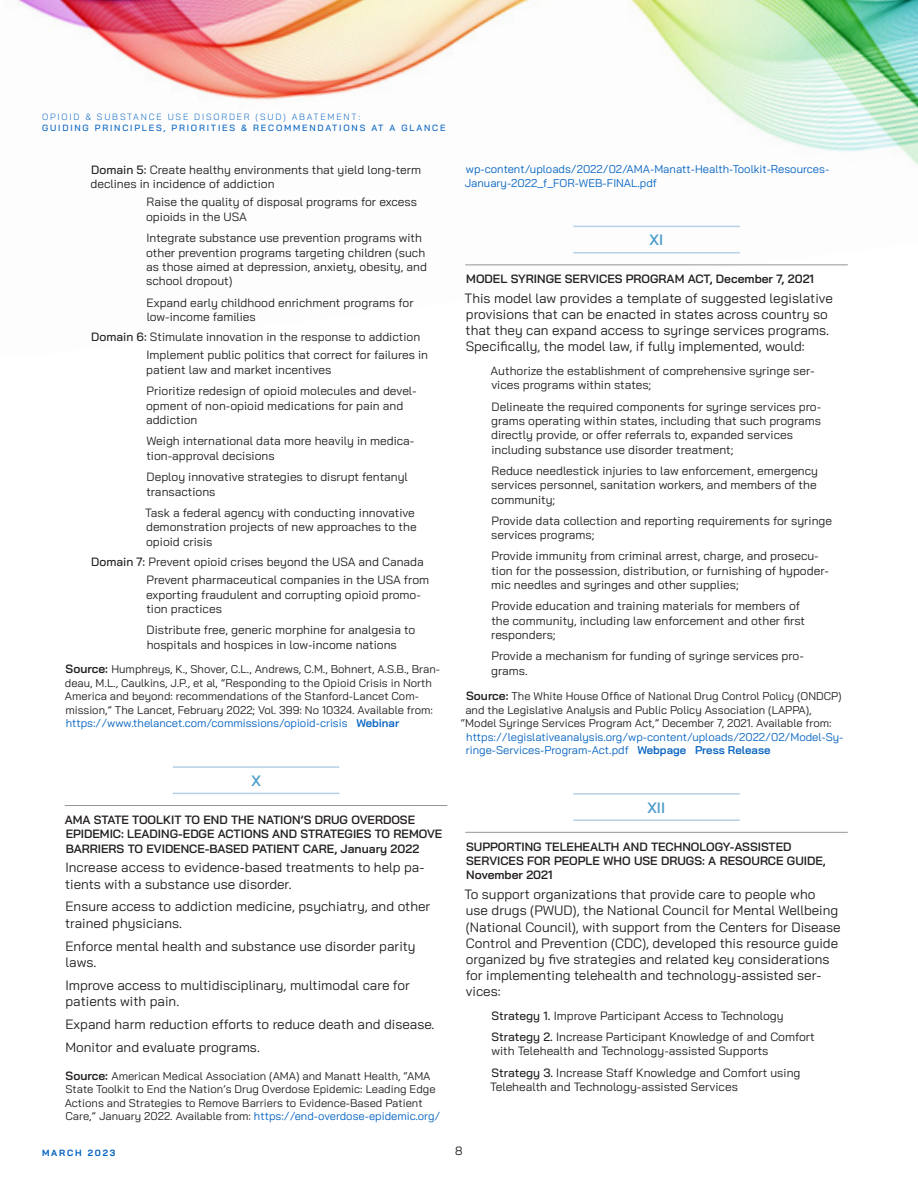
<style>
.page{position:relative;width:918px;height:1188px;background:#fff}
.page>*{position:absolute;margin:0;border:0;box-sizing:border-box;transform-origin:0 0}
.section_hd{font:600 15px "Bai Jamjuree";color:#4d9dcc}
.text{font:13.5px/16.2px "Bai Jamjuree";color:#231f20}
.text_small{font:12px/14.4px "Bai Jamjuree";color:#231f20}
.text_small_bullet_no{font:12px/14.4px "Bai Jamjuree";color:#231f20}
.head{font:600 12px/14.4px "Bai Jamjuree";color:#231f20}
.source{font:11.25px/13.5px "Bai Jamjuree";color:#231f20}
.source-2{font:11.25px/13.5px "Bai Jamjuree";color:#0563c1}
.t1{font:500 9px "Bai Jamjuree";letter-spacing:.2em;color:#0563c1}
.t2{font:300 9px "Bai Jamjuree";letter-spacing:.2em;color:#0563c1}
.t3{font:700 9px "Bai Jamjuree";letter-spacing:.2em;color:#0563c1}
.s1{font-weight:500}
.s2{font-weight:600;font-size:12px}
.s3{color:#0563c1}
.s4{font-weight:600;color:#0563c1}
.s5{font-weight:600}
</style>
<div class="page">
<img style="left:17px;top:0;width:901px;height:265px">
<hr style="left:173px;top:766px;width:166px;height:2px;background:#b7cfe7">
<hr style="left:173px;top:793px;width:166px;height:1px;background:#b7cfe7">
<hr style="left:65px;top:805px;width:382px;height:1px;background:#939598">
<hr style="left:573px;top:226px;width:167px;height:1px;background:#b7cfe7">
<hr style="left:573px;top:252px;width:167px;height:2px;background:#b7cfe7">
<hr style="left:465px;top:265px;width:383px;height:1px;background:#939598">
<hr style="left:573px;top:793px;width:167px;height:2px;background:#b7cfe7">
<hr style="left:573px;top:819px;width:167px;height:2px;background:#b7cfe7">
<hr style="left:465px;top:832px;width:383px;height:1px;background:#939598">
<p class="t2" style="left:42px;top:110px;width:320px">OPIOID &amp; SUBSTANCE USE DISORDER (SUD) ABATEMENT:</p>
<p class="t1" style="left:42px;top:123px;width:405px">GUIDING PRINCIPLES, PRIORITIES &amp; RECOMMENDATIONS AT A GLANCE</p>
<p class="text_small" style="left:91px;top:162px;width:332px"><span class="s1">Domain 5:</span> Create healthy environments that yield long-term declines in incidence of addiction</p>
<p class="text_small_bullet_no" style="left:146px;top:195px;width:272px">Raise the quality of disposal programs for excess opioids in the USA</p>
<p class="text_small_bullet_no" style="left:146px;top:231px;width:282px">Integrate substance use prevention programs with other prevention programs targeting children (such as those aimed at depression, anxiety, obesity, and school dropout)</p>
<p class="text_small_bullet_no" style="left:147px;top:295px;width:268px">Expand early childhood enrichment programs for low-income families</p>
<p class="text_small" style="left:91px;top:330px;width:330px"><span class="s1">Domain 6:</span> Stimulate innovation in the response to addiction</p>
<p class="text_small_bullet_no" style="left:146px;top:348px;width:283px">Implement public politics that correct for failures in patient law and market incentives</p>
<p class="text_small_bullet_no" style="left:146px;top:384px;width:272px">Prioritize redesign of opioid molecules and devel&shy;opment of non-opioid medications for pain and addiction</p>
<p class="text_small_bullet_no" style="left:146px;top:434px;width:270px">Weigh international data more heavily in medica&shy;tion-approval decisions</p>
<p class="text_small_bullet_no" style="left:146px;top:470px;width:263px">Deploy innovative strategies to disrupt fentanyl transactions</p>
<p class="text_small_bullet_no" style="left:145px;top:506px;width:273px">Task a federal agency with conducting innovative demonstration projects of new approaches to the opioid crisis</p>
<p class="text_small" style="left:91px;top:555px;width:334px"><span class="s1">Domain 7:</span> Prevent opioid crises beyond the USA and Canada</p>
<p class="text_small_bullet_no" style="left:146px;top:573px;width:285px">Prevent pharmaceutical companies in the USA from exporting fraudulent and corrupting opioid promo&shy;tion practices</p>
<p class="text_small_bullet_no" style="left:147px;top:623px;width:270px">Distribute free, generic morphine for analgesia to hospitals and hospices in low-income nations</p>
<p class="source" style="left:65px;top:663px;width:377px"><span class="s2">Source:</span> Humphreys, K., Shover, C.L., Andrews, C.M., Bohnert, A.S.B., Bran&shy;deau, M.L., Caulkins, J.P., et al, “Responding to the Opioid Crisis in North America and beyond: recommendations of the Stanford-Lancet Com&shy;mission,” The Lancet, February 2022; Vol. 399: No 10324. Available from: <span class="s3">https://www.thelancet.com/commissions/opioid-crisis</span> <span class="s4">Webinar</span></p>
<p class="section_hd" style="left:251px;top:772px;width:11px">X</p>
<p class="head" style="left:65px;top:812px;width:379px">AMA STATE TOOLKIT TO END THE NATION’S DRUG OVERDOSE<br>EPIDEMIC: LEADING-EDGE ACTIONS AND STRATEGIES TO REMOVE<br>BARRIERS TO EVIDENCE-BASED PATIENT CARE, January 2022</p>
<p class="text" style="left:65px;top:859px;width:361px">Increase access to evidence-based treatments to help pa&shy;tients with a substance use disorder.</p>
<p class="text" style="left:65px;top:899px;width:367px">Ensure access to addiction medicine, psychiatry, and other trained physicians.</p>
<p class="text" style="left:66px;top:938px;width:352px">Enforce mental health and substance use disorder parity laws.</p>
<p class="text" style="left:65px;top:977px;width:346px">Improve access to multidisciplinary, multimodal care for patients with pain.</p>
<p class="text" style="left:66px;top:1016px;width:369px">Expand harm reduction efforts to reduce death and disease.</p>
<p class="text" style="left:66px;top:1039px;width:194px">Monitor and evaluate programs.</p>
<p class="source" style="left:65px;top:1069px;width:377px"><span class="s2">Source:</span> American Medical Association (AMA) and Manatt Health, “AMA State Toolkit to End the Nation’s Drug Overdose Epidemic: Leading Edge Actions and Strategies to Remove Barriers to Evidence-Based Patient Care,” January 2022. Available from: <span class="s3">https://end-overdose-epidemic.org/</span></p>
<p class="t3" style="left:42px;top:1148px;width:75px">MARCH 2023</p>
<p class="source-2" style="left:465px;top:162px;width:366px">wp-content/uploads/2022/02/AMA-Manatt-Health-Toolkit-Resources-<br>January-2022_f_FOR-WEB-FINAL.pdf</p>
<p class="section_hd" style="left:650px;top:231px;width:15px">XI</p>
<p class="head" style="left:466px;top:272px;width:349px">MODEL SYRINGE SERVICES PROGRAM ACT, December 7, 2021</p>
<p class="text" style="left:465px;top:290px;width:370px">This model law provides a template of suggested legislative provisions that can be enacted in states across country so that they can expand access to syringe services programs.<br>Specifically, the model law, if fully implemented, would:</p>
<p class="text_small" style="left:491px;top:364px;width:326px">Authorize the establishment of comprehensive syringe ser&shy;vices programs within states;</p>
<p class="text_small" style="left:491px;top:399px;width:332px">Delineate the required components for syringe services pro&shy;grams operating within states, including that such programs directly provide, or offer referrals to, expanded services including substance use disorder treatment;</p>
<p class="text_small" style="left:491px;top:463px;width:329px;text-align:justify">Reduce needlestick injuries to law enforcement, emergency services personnel, sanitation workers, and members of the community;</p>
<p class="text_small" style="left:491px;top:513px;width:342px">Provide data collection and reporting requirements for syringe services programs;</p>
<p class="text_small" style="left:491px;top:549px;width:339px">Provide immunity from criminal arrest, charge, and prosecu&shy;tion for the possession, distribution, or furnishing of hypoder&shy;mic needles and syringes and other supplies;</p>
<p class="text_small" style="left:491px;top:599px;width:315px">Provide education and training materials for members of the community, including law enforcement and other first responders;</p>
<p class="text_small" style="left:491px;top:649px;width:314px">Provide a mechanism for funding of syringe services pro&shy;grams.</p>
<p class="source" style="left:466px;top:689px;width:377px"><span class="s2">Source:</span> The White House Office of National Drug Control Policy (ONDCP)</p>
<p class="source" style="left:465px;top:703px;width:348px">and the Legislative Analysis and Public Policy Association (LAPPA),</p>
<p class="source" style="left:461px;top:716px;width:372px">“Model Syringe Services Program Act,” December 7, 2021. Available from:</p>
<p class="source-2" style="left:466px;top:730px;width:379px">https://legislativeanalysis.org/wp-content/uploads/2022/02/Model-Sy-</p>
<p class="source-2" style="left:466px;top:743px;width:306px">ringe-Services-Program-Act.pdf <span class="s5">Webpage Press Release</span></p>
<p class="section_hd" style="left:648px;top:799px;width:19px">XII</p>
<p class="head" style="left:466px;top:839px;width:361px">SUPPORTING TELEHEALTH AND TECHNOLOGY-ASSISTED<br>SERVICES FOR PEOPLE WHO USE DRUGS: A RESOURCE GUIDE,<br>November 2021</p>
<p class="text" style="left:465px;top:886px;width:378px">To support organizations that provide care to people who use drugs (PWUD), the National Council for Mental Wellbeing (National Council), with support from the Centers for Disease Control and Prevention (CDC), developed this resource guide organized by five strategies and related key considerations for implementing telehealth and technology-assisted ser&shy;vices:</p>
<p class="text_small" style="left:492px;top:1008px;width:294px"><span class="s1">Strategy 1.</span> Improve Participant Access to Technology</p>
<p class="text_small" style="left:491px;top:1030px;width:325px"><span class="s1">Strategy 2.</span> Increase Participant Knowledge of and Comfort with Telehealth and Technology-assisted Supports</p>
<p class="text_small" style="left:490px;top:1065px;width:312px"><span class="s1">Strategy 3.</span> Increase Staff Knowledge and Comfort using<br>Telehealth and Technology-assisted Services</p>
<p class="text_small" style="left:455px;top:1143px;width:9px">8</p>
</div>
